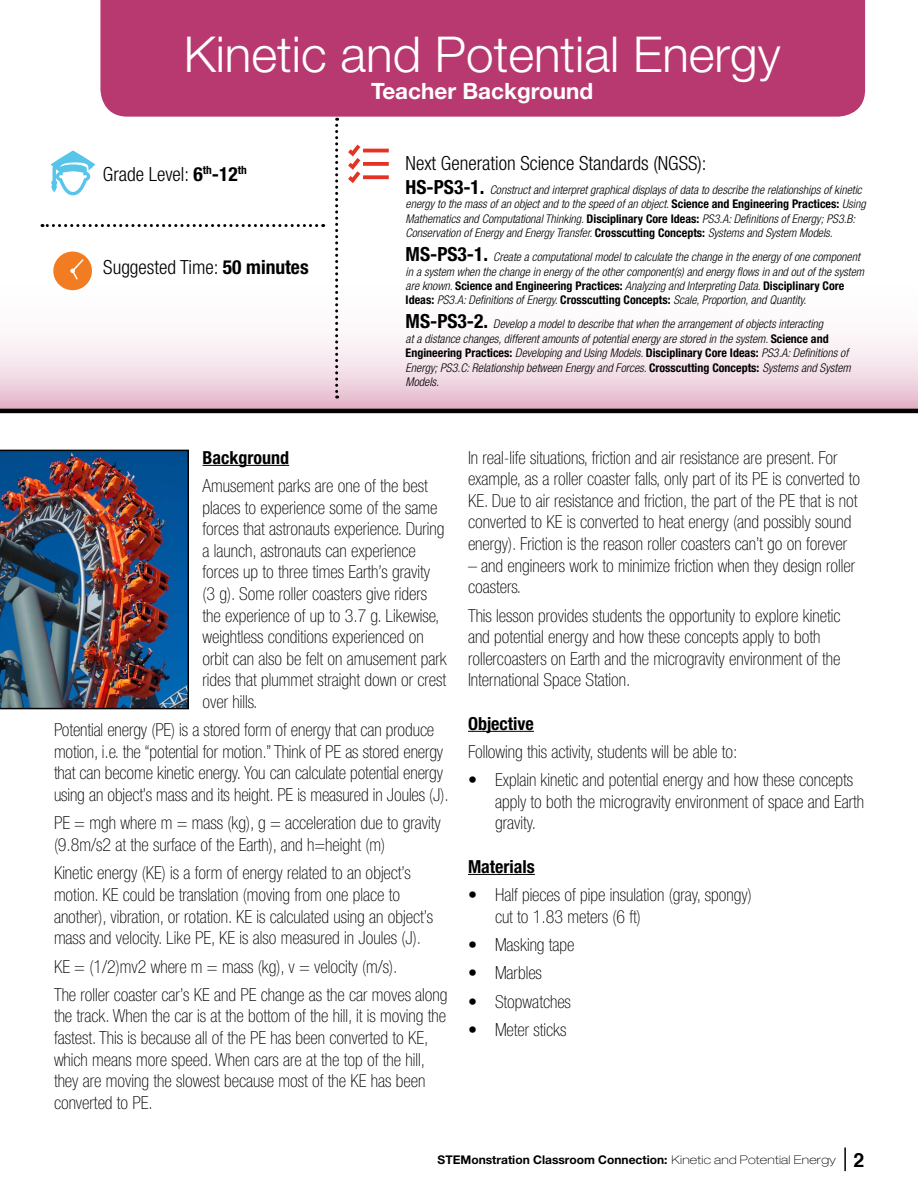
<style>
.page{position:relative;width:918px;height:1188px;background:#fff}
.page>*{position:absolute;margin:0;border:0;box-sizing:border-box;transform-origin:0 0}
.t1{font:300 49.5px "Helvetica Neue LT Std";color:#fff}
.t2{font:700 22.5px "Helvetica Neue LT Std";color:#fff}
.t3{font:300 condensed 19.5px "Helvetica Neue LT Std";color:#000}
.t4{font:100 condensed 18px/21.6px "Helvetica Neue LT Std";color:#000}
.t5{font:700 condensed 18px "Helvetica Neue LT Std";color:#000}
.t6{font:italic 300 condensed 12px/14.4px "Helvetica Neue LT Std";color:#000}
.t7{font:700 12px "Helvetica Neue LT Std";color:#000}
.s1{font-weight:700}
.s2{font-weight:700;font-style:normal;font-size:19.5px}
.s3{font-weight:700;font-style:normal}
.s4{font-weight:100;font-stretch:expanded}
.s5{font-family:"Helvetica";font-size:19.5px}
</style>
<div class="page">
<hr style="left:844px;top:1148px;width:2px;height:23px;background:#000">
<svg style="left:0;top:117px;width:918px;height:292px"></svg>
<svg style="left:42px;top:224px;width:275px;height:3px"></svg>
<div style="left:100px;top:0;width:765px;height:117px;background:#b7396f"></div>
<svg style="left:51px;top:151px;width:44px;height:44px"></svg>
<svg style="left:53px;top:252px;width:39px;height:38px"></svg>
<svg style="left:335px;top:118px;width:3px;height:281px"></svg>
<svg style="left:348px;top:145px;width:41px;height:38px"></svg>
<hr style="left:0;top:409px;width:918px;height:4px;background:#000">
<hr style="left:202px;top:465px;width:87px;height:1px;background:#000">
<hr style="left:468px;top:731px;width:66px;height:1px;background:#000">
<hr style="left:468px;top:874px;width:67px;height:1px;background:#000">
<img style="left:0;top:450px;width:189px;height:259px">
<p class="t1" style="left:184px;top:24px;width:598px">Kinetic and Potential Energy</p>
<p class="t2" style="left:371px;top:77px;width:224px">Teacher Background</p>
<p class="t3" style="left:103px;top:163px;width:146px">Grade Level: <span class="s1">6</span><sup>th</sup><span class="s1">-12</span><sup>th</sup></p>
<p class="t3" style="left:103px;top:256px;width:207px">Suggested Time: <span class="s1">50 minutes</span></p>
<p class="t3" style="left:406px;top:152px;width:302px">Next Generation Science Standards (NGSS):</p>
<p class="t6" style="left:406px;top:183px;width:462px"><span class="s2">HS-PS3-1.</span> Construct and interpret graphical displays of data to describe the relationships of kinetic energy to the mass of an object and to the speed of an object. <span class="s3">Science and Engineering Practices:</span> Using Mathematics and Computational Thinking. <span class="s3">Disciplinary Core Ideas:</span> PS3.A: Definitions of Energy; PS3.B:<br>Conservation of Energy and Energy Transfer. <span class="s3">Crosscutting Concepts:</span> Systems and System Models.</p>
<p class="t6" style="left:406px;top:250px;width:460px"><span class="s2">MS-PS3-1.</span> Create a computational model to calculate the change in the energy of one component in a system when the change in energy of the other component(s) and energy flows in and out of the system are known. <span class="s3">Science and Engineering Practices:</span> Analyzing and Interpreting Data. <span class="s3">Disciplinary Core Ideas:</span> PS3.A: Definitions of Energy. <span class="s3">Crosscutting Concepts:</span> Scale, Proportion, and Quantity.</p>
<p class="t6" style="left:406px;top:317px;width:447px"><span class="s2">MS-PS3-2.</span> Develop a model to describe that when the arrangement of objects interacting<br>at a distance changes, different amounts of potential energy are stored in the system. <span class="s3">Science and Engineering Practices:</span> Developing and Using Models. <span class="s3">Disciplinary Core Ideas:</span> PS3.A: Definitions of Energy; PS3.C: Relationship between Energy and Forces. <span class="s3">Crosscutting Concepts:</span> Systems and System Models.</p>
<p class="t5" style="left:202px;top:446px;width:88px">Background</p>
<p class="t4" style="left:202px;top:475px;width:246px">Amusement parks are one of the best places to experience some of the same forces that astronauts experience. During a launch, astronauts can experience forces up to three times Earth’s gravity (3 g). Some roller coasters give riders the experience of up to 3.7 g. Likewise, weightless conditions experienced on orbit can also be felt on amusement park rides that plummet straight down or crest over hills.</p>
<p class="t4" style="left:54px;top:719px;width:396px">Potential energy (PE) is a stored form of energy that can produce motion, i.e. the “potential for motion.” Think of PE as stored energy that can become kinetic energy. You can calculate potential energy using an object’s mass and its height. PE is measured in Joules (J).</p>
<p class="t4" style="left:54px;top:812px;width:388px">PE = mgh where m = mass (kg), g = acceleration due to gravity (9.8m/s2 at the surface of the Earth), and h=height (m)</p>
<p class="t4" style="left:54px;top:862px;width:381px">Kinetic energy (KE) is a form of energy related to an object’s motion. KE could be translation (moving from one place to another), vibration, or rotation. KE is calculated using an object’s mass and velocity. Like PE, KE is also measured in Joules (J).</p>
<p class="t4" style="left:54px;top:955px;width:345px">KE = (1/2)mv2 where m = mass (kg), v = velocity (m/s).</p>
<p class="t4" style="left:54px;top:984px;width:395px">The roller coaster car’s KE and PE change as the car moves along the track. When the car is at the bottom of the hill, it is moving the fastest. This is because all of the PE has been converted to KE, which means more speed. When cars are at the top of the hill, they are moving the slowest because most of the KE has been converted to PE.</p>
<p class="t4" style="left:468px;top:446px;width:394px">In real-life situations, friction and air resistance are present. For example, as a roller coaster falls, only part of its PE is converted to KE. Due to air resistance and friction, the part of the PE that is not converted to KE is converted to heat energy (and possibly sound energy). Friction is the reason roller coasters can’t go on forever</p>
<p class="t4" style="left:468px;top:554px;width:389px">– and engineers work to minimize friction when they design roller coasters.</p>
<p class="t4" style="left:468px;top:604px;width:374px">This lesson provides students the opportunity to explore kinetic and potential energy and how these concepts apply to both rollercoasters on Earth and the microgravity environment of the International Space Station.</p>
<p class="t5" style="left:468px;top:712px;width:67px">Objective</p>
<p class="t4" style="left:468px;top:741px;width:271px">Following this activity, students will be able to:</p>
<p class="t4" style="left:495px;top:769px;width:371px;text-indent:-27px">• Explain kinetic and potential energy and how these concepts apply to both the microgravity environment of space and Earth gravity.</p>
<p class="t5" style="left:468px;top:855px;width:68px">Materials</p>
<p class="t4" style="left:495px;top:884px;width:258px;text-indent:-27px">• Half pieces of pipe insulation (gray, spongy) cut to 1.83 meters (6 ft)</p>
<p class="t4" style="left:468px;top:934px;width:108px">• Masking tape</p>
<p class="t4" style="left:468px;top:962px;width:75px">• Marbles</p>
<p class="t4" style="left:468px;top:990px;width:104px">• Stopwatches</p>
<p class="t4" style="left:468px;top:1019px;width:100px">• Meter sticks</p>
<p class="t7" style="left:438px;top:1152px;width:428px">STEMonstration Classroom Connection: <span class="s4">Kinetic and Potential Energy</span> <span class="s5">2</span></p>
</div>
